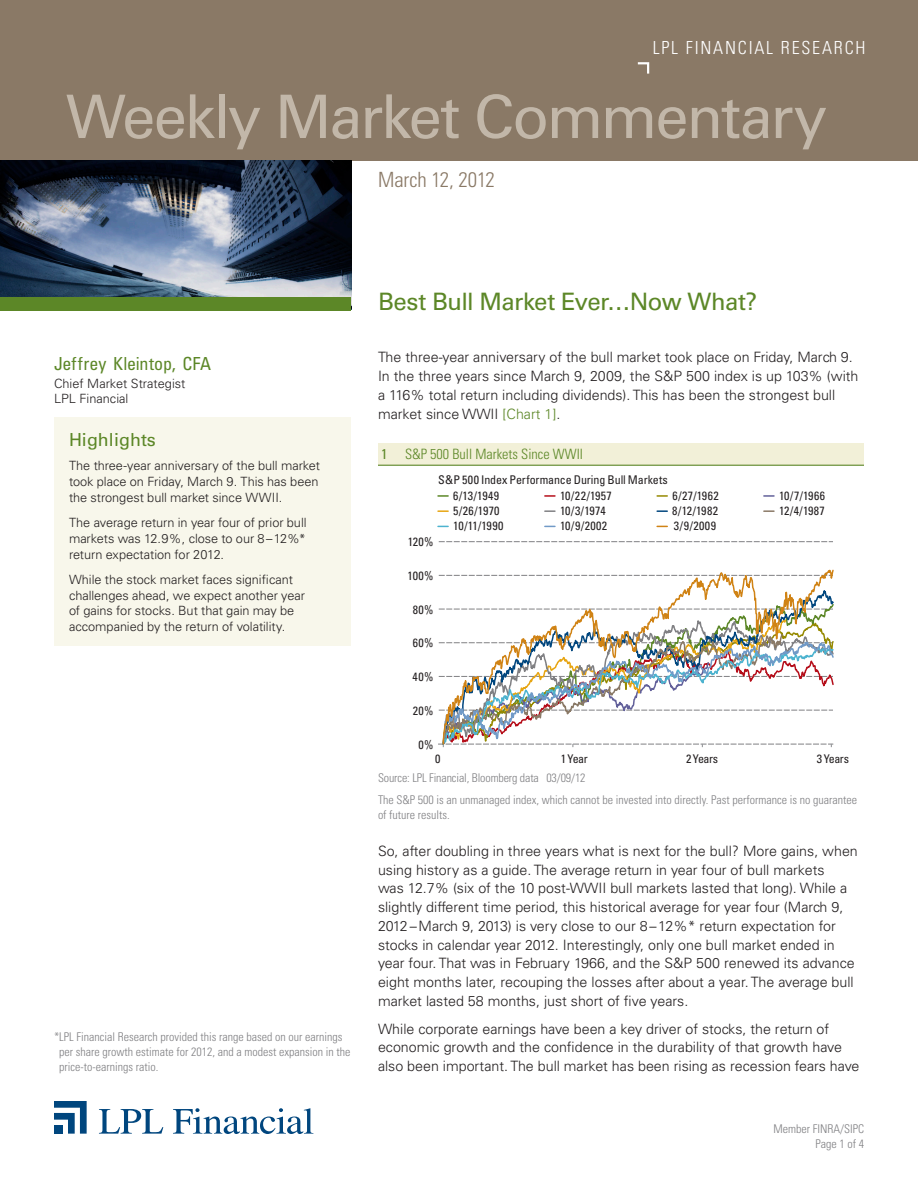
<style>
.page{position:relative;width:918px;height:1188px;background:#fff}
.page>*{position:absolute;margin:0;border:0;box-sizing:border-box;transform-origin:0 0}
.t1{font:60px "Univers";letter-spacing:-.035em;color:#c2b7a9}
.t2{font:24px "Univers";letter-spacing:-.025em;color:#5c8727}
.t3{font:300 condensed 21px "Univers";letter-spacing:-.005em;color:#8a7966}
.t4{font:300 condensed 18px "Univers";letter-spacing:.1em;color:#fff}
.t5{font:condensed 18px "Univers";letter-spacing:-.005em;color:#5c8727}
.subhead_1{font:18px "Univers";color:#5c8727}
.body_copy{font:300 14.25px/18.8px "Univers";color:#231f20}
.Chart_Title{font:300 condensed 14.25px "Univers";color:#5c8727}
.Highlights_sidebar{font:300 12.75px/15.8px "Univers";letter-spacing:-.005em;color:#231f20}
.Disclosure{font:300 condensed 12px/15px "Univers";color:#808083}
.t6{font:condensed 12px/15.3px "Univers";letter-spacing:-.01em;color:#231f20;text-align:justify}
.t7{font:condensed 12px/15.3px "Univers";letter-spacing:.02em;color:#231f20}
.t8{font:condensed 12px/15.3px "Univers";letter-spacing:.025em;color:#231f20}
.s1{color:#5c8727}
.s2{font-weight:400}
</style>
<div class="page">
<svg style="left:99px;top:1109px;width:64px;height:25px"></svg>
<svg style="left:173px;top:1108px;width:140px;height:26px"></svg>
<svg style="left:54px;top:1101px;width:33px;height:33px"></svg>
<div style="left:54px;top:1125px;width:9px;height:9px;background:#00467e"></div>
<div style="left:0;top:0;width:918px;height:160px;background:#8a7966"></div>
<img style="left:0;top:161px;width:351px;height:136px">
<div style="left:0;top:297px;width:351px;height:13px;background:#5c8727"></div>
<svg style="left:637px;top:62px;width:13px;height:12px"></svg>
<div style="left:54px;top:417px;width:297px;height:229px;background:#f8f7eb"></div>
<svg style="left:439px;top:541px;width:394px;height:1px"></svg>
<svg style="left:438px;top:569px;width:396px;height:179px"></svg>
<svg style="left:438px;top:495px;width:10px;height:2px"></svg>
<svg style="left:438px;top:510px;width:10px;height:2px"></svg>
<svg style="left:545px;top:495px;width:10px;height:2px"></svg>
<svg style="left:545px;top:510px;width:10px;height:2px"></svg>
<svg style="left:657px;top:495px;width:10px;height:2px"></svg>
<svg style="left:657px;top:510px;width:10px;height:2px"></svg>
<svg style="left:764px;top:495px;width:10px;height:2px"></svg>
<svg style="left:764px;top:510px;width:10px;height:2px"></svg>
<div style="left:378px;top:444px;width:486px;height:21px;background:#f2f0d8"></div>
<hr style="left:378px;top:465px;width:486px;height:1px;background:#5c8727">
<p class="t4" style="left:653px;top:37px;width:214px">LPL FINANCIAL RESEARCH</p>
<h1 class="t1" style="left:66px;top:81px;width:763px">Weekly Market Commentary</h1>
<p class="t3" style="left:378px;top:167px;width:118px">March 12, 2012</p>
<p class="t5" style="left:54px;top:352px;width:159px">Jeffrey Kleintop, CFA</p>
<p class="Highlights_sidebar" style="left:54px;top:376px;width:133px;line-height:15px">Chief Market Strategist<br>LPL Financial</p>
<p class="subhead_1" style="left:69px;top:429px;width:88px">Highlights</p>
<p class="Highlights_sidebar" style="left:69px;top:458px;width:253px;text-align:justify">The three-year anniversary of the bull market took place on Friday, March 9. This has been the strongest bull market since WWII.</p>
<p class="Highlights_sidebar" style="left:69px;top:515px;width:239px;text-align:justify">The average return in year four of prior bull markets was 12.9%, close to our 8–12%* return expectation for 2012.</p>
<p class="Highlights_sidebar" style="left:69px;top:571px;width:238px">While the stock market faces significant challenges ahead, we expect another year of gains for stocks. But that gain may be accompanied by the return of volatility.</p>
<p class="Disclosure" style="left:59px;top:1029px;width:293px;text-indent:-5px">*LPL Financial Research provided this range based on our earnings per share growth estimate for 2012, and a modest expansion in the price-to-earnings ratio.</p>
<p class="t2" style="left:378px;top:288px;width:381px">Best Bull Market Ever…Now What?</p>
<p class="body_copy" style="left:378px;top:348px;width:482px">The three-year anniversary of the bull market took place on Friday, March 9.<br>In the three years since March 9, 2009, the S&amp;P 500 index is up 103% (with a 116% total return including dividends). This has been the strongest bull market since WWII <span class="s1">[Chart 1]</span>.</p>
<p class="Chart_Title" style="left:381px;top:446px;width:203px"><span class="s2">1</span> S&amp;P 500 Bull Markets Since WWII</p>
<p class="t6" style="left:438px;top:472px;width:231px">S&amp;P 500 Index Performance During Bull Markets</p>
<p class="t6" style="left:408px;top:534px;width:27px">120%</p>
<p class="t6" style="left:408px;top:568px;width:27px">100%</p>
<p class="t6" style="left:413px;top:602px;width:22px">80%</p>
<p class="t6" style="left:413px;top:635px;width:22px">60%</p>
<p class="t6" style="left:413px;top:669px;width:22px">40%</p>
<p class="t6" style="left:413px;top:703px;width:22px">20%</p>
<p class="t6" style="left:418px;top:737px;width:17px">0%</p>
<p class="t7" style="left:453px;top:487px;width:52px">6/13/1949<br>5/26/1970<br>10/11/1990</p>
<p class="t8" style="left:560px;top:487px;width:53px">10/22/1957<br>10/3/1974<br>10/9/2002</p>
<p class="t6" style="left:672px;top:487px;width:48px">6/27/1962<br>8/12/1982<br>3/9/2009</p>
<p class="t6" style="left:779px;top:487px;width:48px">10/7/1966<br>12/4/1987</p>
<p class="t6" style="left:435px;top:751px;width:7px">0</p>
<p class="t6" style="left:561px;top:751px;width:28px">1 Year</p>
<p class="t6" style="left:686px;top:751px;width:34px">2 Years</p>
<p class="t6" style="left:817px;top:751px;width:34px">3 Years</p>
<p class="Disclosure" style="left:378px;top:771px;width:209px">Source: LPL Financial, Bloomberg data 03/09/12</p>
<p class="Disclosure" style="left:378px;top:792px;width:481px">The S&amp;P 500 is an unmanaged index, which cannot be invested into directly. Past performance is no guarantee of future results.</p>
<p class="body_copy" style="left:378px;top:842px;width:481px">So, after doubling in three years what is next for the bull? More gains, when using history as a guide. The average return in year four of bull markets<br>was 12.7% (six of the 10 post-WWII bull markets lasted that long). While a slightly different time period, this historical average for year four (March 9, 2012–March 9, 2013) is very close to our 8–12%* return expectation for stocks in calendar year 2012. Interestingly, only one bull market ended in year four. That was in February 1966, and the S&amp;P 500 renewed its advance eight months later, recouping the losses after about a year. The average bull market lasted 58 months, just short of five years.</p>
<p class="body_copy" style="left:378px;top:1019px;width:483px">While corporate earnings have been a key driver of stocks, the return of economic growth and the confidence in the durability of that growth have also been important. The bull market has been rising as recession fears have</p>
<p class="Disclosure" style="left:773px;top:1122px;width:92px">Member FINRA/SIPC</p>
<p class="Disclosure" style="left:815px;top:1136px;width:50px">Page 1 of 4</p>
</div>
